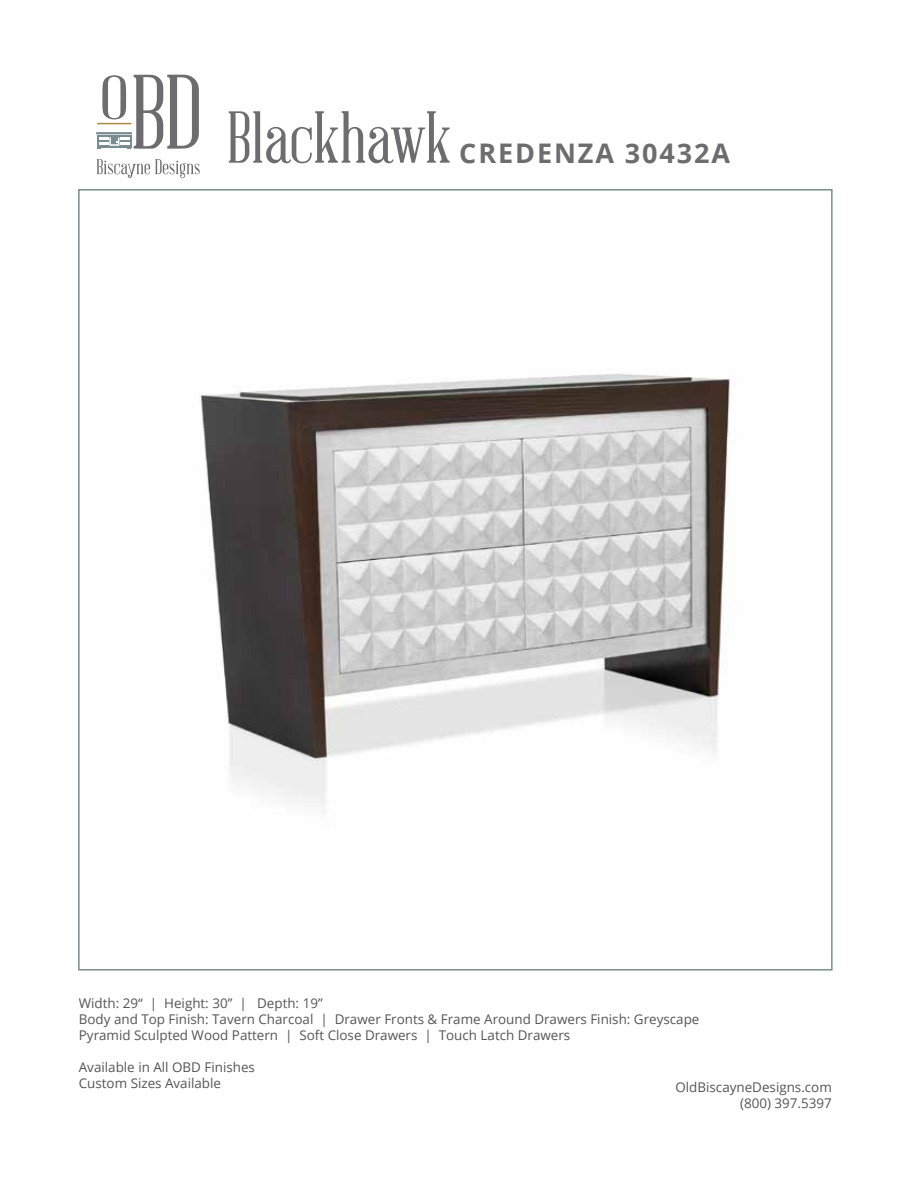
<style>
.page{position:relative;width:918px;height:1188px;background:#fff}
.page>*{position:absolute;margin:0;border:0;box-sizing:border-box;transform-origin:0 0}
.t1{font:72px "Abraham Lincoln";color:#6d6d6f}
.t2{font:700 27px "Open Sans";letter-spacing:.07em;color:#6d6d6f}
.t3{font:13.35px/16px "Open Sans";color:#545653}
</style>
<div class="page">
<img style="left:200px;top:374px;width:531px;height:436px">
<svg style="left:97px;top:159px;width:103px;height:19px"></svg>
<svg style="left:96px;top:75px;width:103px;height:74px"></svg>
<h1 class="t1" style="left:227px;top:100px;width:226px">Blackhawk</h1>
<h2 class="t2" style="left:459px;top:134px;width:272px">CREDENZA 30432A</h2>
<p class="t3" style="left:79px;top:995px;width:622px">Width: 29“ | Height: 30” | Depth: 19”<br>Body and Top Finish: Tavern Charcoal | Drawer Fronts &amp; Frame Around Drawers Finish: Greyscape<br>Pyramid Sculpted Wood Pattern | Soft Close Drawers | Touch Latch Drawers</p>
<p class="t3" style="left:79px;top:1059px;width:178px">Available in All OBD Finishes<br>Custom Sizes Available</p>
<p class="t3" style="left:675px;top:1078px;width:158px;text-align:right">OldBiscayneDesigns.com (800) 397.5397</p>
</div>
